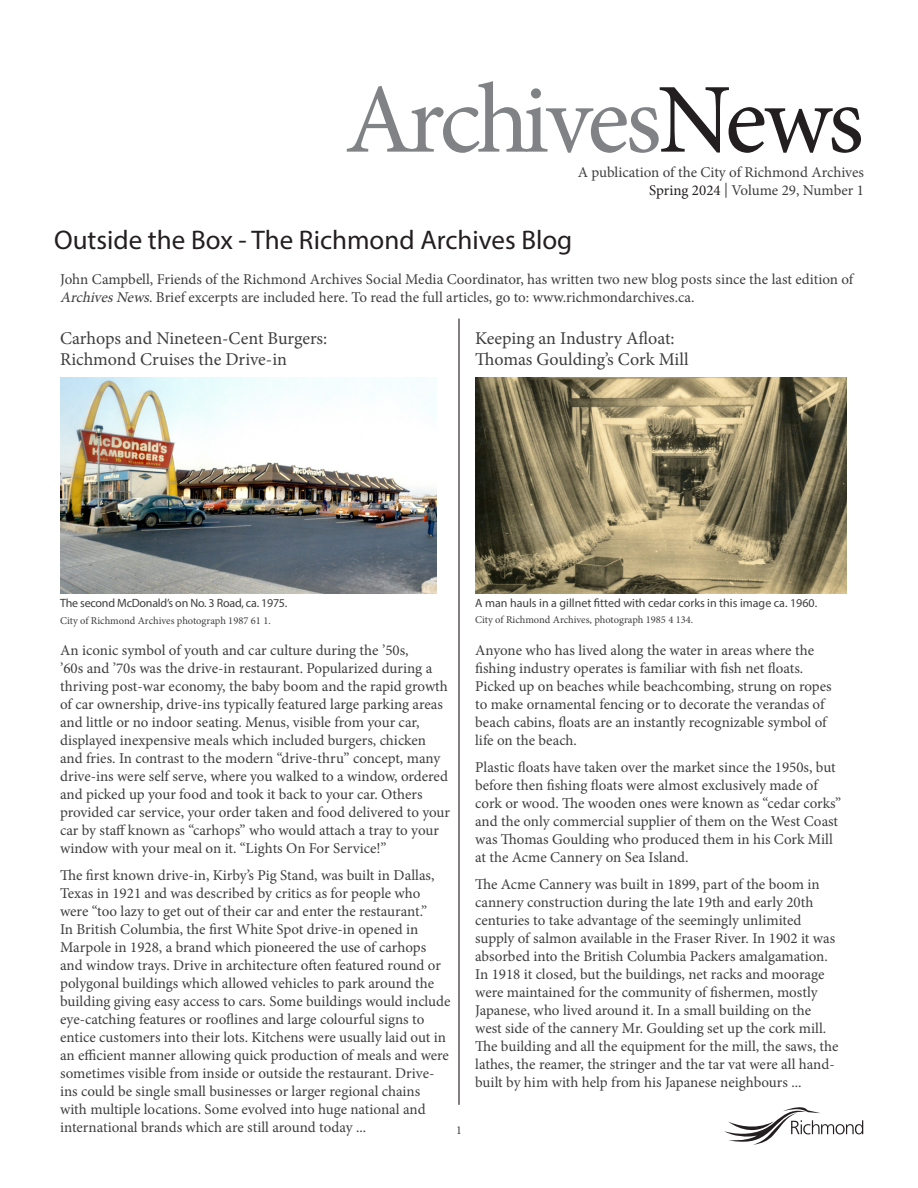
<style>
.page{position:relative;width:918px;height:1188px;background:#fff}
.page>*{position:absolute;margin:0;border:0;box-sizing:border-box;transform-origin:0 0}
.t1{font:99px "Minion Pro";letter-spacing:-.045em;color:#808285}
.Heading{font:27px "Myriad Pro";color:#231f20}
.Subhead{font:18px/21.6px "Minion Pro";letter-spacing:-.005em;color:#3e3e3f}
.Body_Copy{font:15px/18px "Minion Pro";color:#3e3e3f}
.t2{font:12px "Myriad Pro";color:#3e3e3f}
.t3{font:12px "Myriad Pro";letter-spacing:-.02em;color:#3e3e3f}
.t4{font:12px "Minion Pro";color:#3e3e3f}
.Credit{font:10.5px "Minion Pro";letter-spacing:-.005em;color:#3e3e3f}
.s1{color:#231f20}
.s2{font-style:italic}
</style>
<div class="page">
<svg style="left:724px;top:1107px;width:139px;height:38px"></svg>
<img style="left:475px;top:378px;width:371px;height:216px">
<img style="left:60px;top:378px;width:376px;height:216px">
<hr style="left:458px;top:319px;width:2px;height:786px;background:#231f20">
<h1 class="t1" style="left:345px;top:54px;width:521px">Archives<span class="s1">News</span></h1>
<p class="Body_Copy" style="left:578px;top:164px;width:288px;text-align:right">A publication of the City of Richmond Archives<br><span class="s1">Spring 2024</span> | Volume 29, Number 1</p>
<p class="Heading" style="left:54px;top:224px;width:520px">Outside the Box - The Richmond Archives Blog</p>
<p class="Body_Copy" style="left:60px;top:271px;width:795px">John Campbell, Friends of the Richmond Archives Social Media Coordinator, has written two new blog posts since the last edition of<br><span class="s2">ArchivesNews</span>. Brief excerpts are included here. To read the full articles, go to: www.richmondarchives.ca.</p>
<p class="Subhead" style="left:60px;top:327px;width:269px">Carhops and Nineteen-Cent Burgers:<br>Richmond Cruises the Drive-in</p>
<p class="Subhead" style="left:475px;top:327px;width:215px">Keeping an Industry Afloat:<br>Thomas Goulding’s Cork Mill</p>
<p class="t3" style="left:60px;top:596px;width:229px">The second McDonald’s on No. 3 Road, ca. 1975.</p>
<p class="Credit" style="left:60px;top:614px;width:212px">City of Richmond Archives photograph 1987 61 1.</p>
<p class="Body_Copy" style="left:60px;top:641px;width:392px">An iconic symbol of youth and car culture during the ’50s,<br>’60s and ’70s was the drive-in restaurant. Popularized during a thriving post-war economy, the baby boom and the rapid growth of car ownership, drive-ins typically featured large parking areas and little or no indoor seating. Menus, visible from your car, displayed inexpensive meals which included burgers, chicken and fries. In contrast to the modern “drive-thru” concept, many drive-ins were self serve, where you walked to a window, ordered and picked up your food and took it back to your car. Others provided car service, your order taken and food delivered to your car by staff known as “carhops” who would attach a tray to your window with your meal on it. “Lights On For Service!”</p>
<p class="Body_Copy" style="left:60px;top:866px;width:392px">The first known drive-in, Kirby’s Pig Stand, was built in Dallas, Texas in 1921 and was described by critics as for people who were “too lazy to get out of their car and enter the restaurant.”<br>In British Columbia, the first White Spot drive-in opened in Marpole in 1928, a brand which pioneered the use of carhops and window trays. Drive in architecture often featured round or polygonal buildings which allowed vehicles to park around the building giving easy access to cars. Some buildings would include eye-catching features or rooflines and large colourful signs to entice customers into their lots. Kitchens were usually laid out in an efficient manner allowing quick production of meals and were sometimes visible from inside or outside the restaurant. Drive&shy;ins could be single small businesses or larger regional chains with multiple locations. Some evolved into huge national and international brands which are still around today ...</p>
<p class="t4" style="left:456px;top:1122px;width:7px">1</p>
<p class="t2" style="left:475px;top:596px;width:344px">A man hauls in a gillnet fitted with cedar corks in this image ca. 1960.</p>
<p class="Credit" style="left:475px;top:613px;width:220px">City of Richmond Archives, photograph 1985 4 134.</p>
<p class="Body_Copy" style="left:475px;top:641px;width:358px">Anyone who has lived along the water in areas where the fishing industry operates is familiar with fish net floats.<br>Picked up on beaches while beachcombing, strung on ropes to make ornamental fencing or to decorate the verandas of beach cabins, floats are an instantly recognizable symbol of life on the beach.</p>
<p class="Body_Copy" style="left:475px;top:758px;width:367px">Plastic floats have taken over the market since the 1950s, but before then fishing floats were almost exclusively made of cork or wood. The wooden ones were known as “cedar corks” and the only commercial supplier of them on the West Coast was Thomas Goulding who produced them in his Cork Mill at the Acme Cannery on Sea Island.</p>
<p class="Body_Copy" style="left:475px;top:875px;width:365px">The Acme Cannery was built in 1899, part of the boom in cannery construction during the late 19th and early 20th centuries to take advantage of the seemingly unlimited supply of salmon available in the Fraser River. In 1902 it was absorbed into the British Columbia Packers amalgamation.<br>In 1918 it closed, but the buildings, net racks and moorage were maintained for the community of fishermen, mostly Japanese, who lived around it. In a small building on the west side of the cannery Mr. Goulding set up the cork mill.<br>The building and all the equipment for the mill, the saws, the lathes, the reamer, the stringer and the tar vat were all hand&shy;built by him with help from his Japanese neighbours ...</p>
</div>
